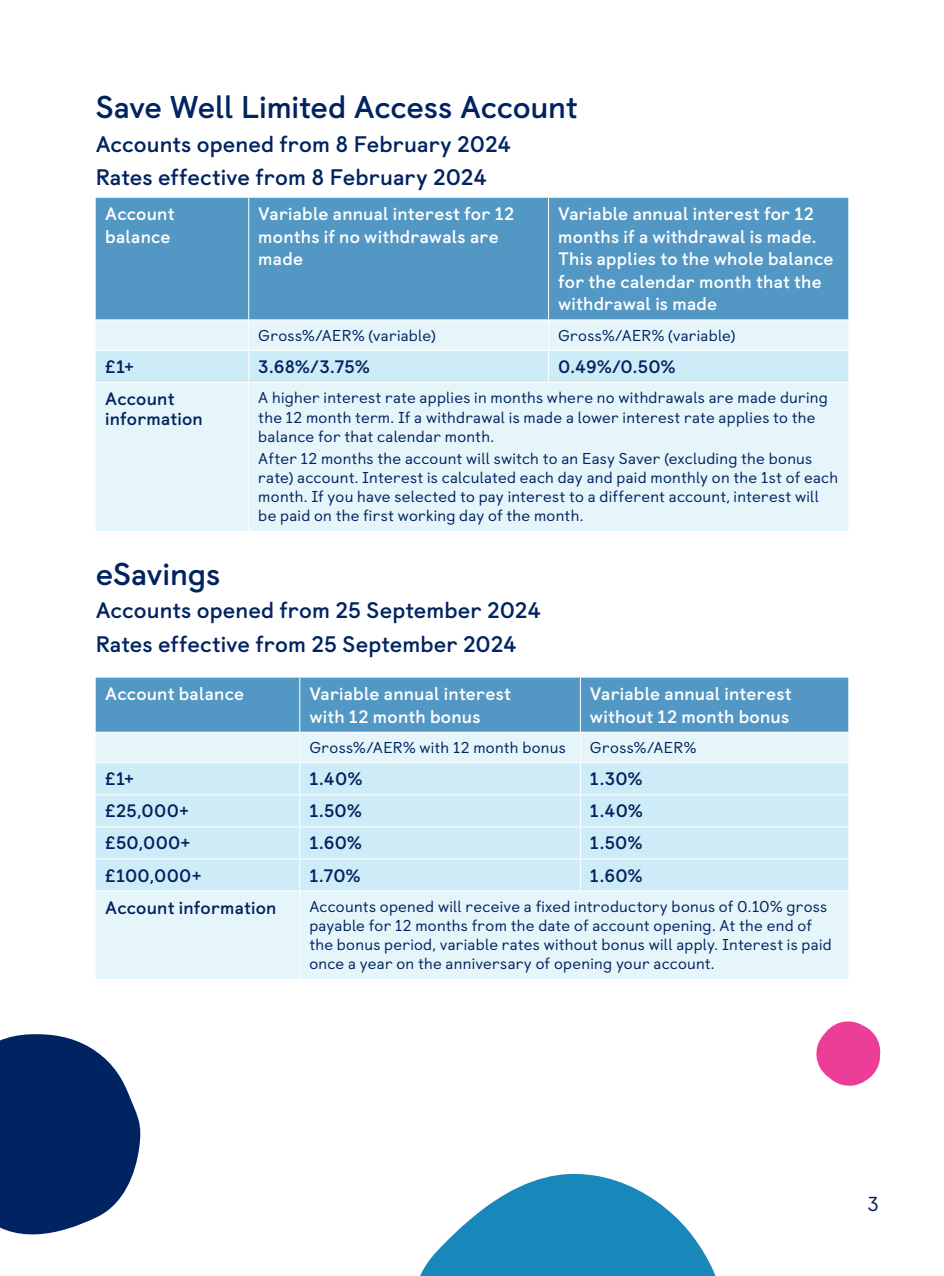
<style>
.page{position:relative;width:944px;height:1276px;background:#fff}
.page>*{position:absolute;margin:0;border:0;box-sizing:border-box;transform-origin:0 0}
.Head_-_Bold{font:700 31.5px "TSB Castledown";letter-spacing:-.01em;color:#002361}
.Sub_Head_-_Bold{font:700 22.5px "TSB Castledown";color:#002361}
.t1{font:20.25px "TSB Castledown";color:#002361}
.Table_Heading_-_Bold_White{font:700 18px/22.5px "TSB Castledown";letter-spacing:.01em;color:#fff}
.Table_Heading_-_Bold_Evening{font:700 18px/20.2px "TSB Castledown";letter-spacing:.01em;color:#002361}
.Table_Body{font:15.75px/19.1px "TSB Castledown";letter-spacing:.015em;color:#002361}
</style>
<div class="page">
<div style="left:96px;top:198px;width:752px;height:121px;background:#5398c5"></div>
<div style="left:96px;top:320px;width:752px;height:211px;background:#e6f5fa"></div>
<div style="left:96px;top:351px;width:752px;height:31px;background:#cdecf7"></div>
<hr style="left:248px;top:198px;width:1px;height:122px;background:#fff">
<hr style="left:548px;top:198px;width:1px;height:122px;background:#fff">
<hr style="left:248px;top:320px;width:1px;height:30px;background:#fff">
<hr style="left:548px;top:320px;width:1px;height:30px;background:#fff">
<hr style="left:96px;top:350px;width:153px;height:1px;background:#fff">
<hr style="left:249px;top:350px;width:300px;height:1px;background:#fff">
<hr style="left:248px;top:351px;width:1px;height:31px;background:#fff">
<hr style="left:549px;top:350px;width:299px;height:1px;background:#fff">
<hr style="left:548px;top:351px;width:1px;height:31px;background:#fff">
<hr style="left:96px;top:382px;width:153px;height:1px;background:#fff">
<hr style="left:249px;top:382px;width:300px;height:1px;background:#fff">
<hr style="left:248px;top:383px;width:1px;height:148px;background:#fff">
<hr style="left:549px;top:382px;width:299px;height:1px;background:#fff">
<div style="left:96px;top:677px;width:752px;height:55px;background:#5398c5"></div>
<div style="left:96px;top:733px;width:752px;height:246px;background:#e6f5fa"></div>
<div style="left:96px;top:763px;width:752px;height:127px;background:#cdecf7"></div>
<hr style="left:299px;top:677px;width:1px;height:55px;background:#fff">
<hr style="left:580px;top:677px;width:1px;height:55px;background:#fff">
<hr style="left:299px;top:732px;width:1px;height:30px;background:#fff">
<hr style="left:580px;top:732px;width:1px;height:30px;background:#fff">
<hr style="left:96px;top:762px;width:204px;height:1px;background:#fff">
<hr style="left:300px;top:762px;width:280px;height:1px;background:#fff">
<hr style="left:299px;top:763px;width:1px;height:31px;background:#fff">
<hr style="left:580px;top:762px;width:268px;height:1px;background:#fff">
<hr style="left:580px;top:763px;width:1px;height:31px;background:#fff">
<hr style="left:96px;top:794px;width:204px;height:1px;background:#fff">
<hr style="left:300px;top:794px;width:280px;height:1px;background:#fff">
<hr style="left:299px;top:795px;width:1px;height:31px;background:#fff">
<hr style="left:580px;top:794px;width:268px;height:1px;background:#fff">
<hr style="left:580px;top:795px;width:1px;height:31px;background:#fff">
<hr style="left:96px;top:826px;width:204px;height:1px;background:#fff">
<hr style="left:300px;top:826px;width:280px;height:1px;background:#fff">
<hr style="left:299px;top:827px;width:1px;height:31px;background:#fff">
<hr style="left:580px;top:826px;width:268px;height:1px;background:#fff">
<hr style="left:580px;top:827px;width:1px;height:31px;background:#fff">
<hr style="left:96px;top:858px;width:204px;height:1px;background:#fff">
<hr style="left:300px;top:858px;width:280px;height:1px;background:#fff">
<hr style="left:299px;top:859px;width:1px;height:32px;background:#fff">
<hr style="left:580px;top:858px;width:268px;height:1px;background:#fff">
<hr style="left:580px;top:859px;width:1px;height:32px;background:#fff">
<hr style="left:96px;top:890px;width:204px;height:1px;background:#fff">
<hr style="left:300px;top:890px;width:280px;height:1px;background:#fff">
<hr style="left:299px;top:891px;width:1px;height:88px;background:#fff">
<hr style="left:580px;top:890px;width:268px;height:1px;background:#fff">
<svg style="left:816px;top:1021px;width:64px;height:65px"></svg>
<svg style="left:0;top:1034px;width:141px;height:201px"></svg>
<svg style="left:420px;top:1173px;width:296px;height:103px"></svg>
<p class="Head_-_Bold" style="left:96px;top:88px;width:484px">Save Well Limited Access Account</p>
<p class="Sub_Head_-_Bold" style="left:96px;top:130px;width:417px">Accounts opened from 8 February 2024</p>
<p class="Sub_Head_-_Bold" style="left:96px;top:163px;width:393px">Rates effective from 8 February 2024</p>
<p class="Table_Heading_-_Bold_White" style="left:105px;top:203px;width:71px">Account balance</p>
<p class="Table_Heading_-_Bold_White" style="left:258px;top:203px;width:257px">Variable annual interest for 12 months if no withdrawals are made</p>
<p class="Table_Heading_-_Bold_White" style="left:558px;top:203px;width:277px">Variable annual interest for 12 months if a withdrawal is made.<br>This applies to the whole balance for the calendar month that the withdrawal is made</p>
<p class="Table_Body" style="left:258px;top:326px;width:179px">Gross%/AER% (variable)</p>
<p class="Table_Body" style="left:558px;top:326px;width:179px">Gross%/AER% (variable)</p>
<p class="Table_Heading_-_Bold_Evening" style="left:105px;top:357px;width:30px">£1+</p>
<p class="Table_Heading_-_Bold_Evening" style="left:258px;top:357px;width:113px">3.68%/3.75%</p>
<p class="Table_Heading_-_Bold_Evening" style="left:558px;top:357px;width:119px">0.49%/0.50%</p>
<p class="Table_Heading_-_Bold_Evening" style="left:105px;top:389px;width:99px">Account information</p>
<p class="Table_Body" style="left:258px;top:388px;width:571px">A higher interest rate applies in months where no withdrawals are made during the 12 month term. If a withdrawal is made a lower interest rate applies to the balance for that calendar month.</p>
<p class="Table_Body" style="left:258px;top:449px;width:581px">After 12 months the account will switch to an Easy Saver (excluding the bonus rate) account. Interest is calculated each day and paid monthly on the 1st of each month. If you have selected to pay interest to a different account, interest will be paid on the first working day of the month.</p>
<p class="Head_-_Bold" style="left:96px;top:555px;width:126px">eSavings</p>
<p class="Sub_Head_-_Bold" style="left:96px;top:597px;width:447px">Accounts opened from 25 September 2024</p>
<p class="Sub_Head_-_Bold" style="left:96px;top:630px;width:423px">Rates effective from 25 September 2024</p>
<p class="Table_Heading_-_Bold_White" style="left:105px;top:683px;width:141px">Account balance</p>
<p class="Table_Heading_-_Bold_White" style="left:309px;top:683px;width:203px">Variable annual interest with 12 month bonus</p>
<p class="Table_Heading_-_Bold_White" style="left:590px;top:683px;width:203px">Variable annual interest without 12 month bonus</p>
<p class="Table_Body" style="left:309px;top:738px;width:258px">Gross%/AER% with 12 month bonus</p>
<p class="Table_Body" style="left:590px;top:738px;width:108px">Gross%/AER%</p>
<p class="Table_Heading_-_Bold_Evening" style="left:105px;top:769px;width:30px">£1+</p>
<p class="Table_Heading_-_Bold_Evening" style="left:309px;top:769px;width:54px">1.40%</p>
<p class="Table_Heading_-_Bold_Evening" style="left:590px;top:769px;width:54px">1.30%</p>
<p class="Table_Heading_-_Bold_Evening" style="left:105px;top:801px;width:85px">£25,000+</p>
<p class="Table_Heading_-_Bold_Evening" style="left:309px;top:801px;width:54px">1.50%</p>
<p class="Table_Heading_-_Bold_Evening" style="left:590px;top:801px;width:54px">1.40%</p>
<p class="Table_Heading_-_Bold_Evening" style="left:105px;top:833px;width:87px">£50,000+</p>
<p class="Table_Heading_-_Bold_Evening" style="left:309px;top:833px;width:54px">1.60%</p>
<p class="Table_Heading_-_Bold_Evening" style="left:590px;top:833px;width:54px">1.50%</p>
<p class="Table_Heading_-_Bold_Evening" style="left:105px;top:865px;width:98px">£100,000+</p>
<p class="Table_Heading_-_Bold_Evening" style="left:309px;top:865px;width:53px">1.70%</p>
<p class="Table_Heading_-_Bold_Evening" style="left:590px;top:865px;width:54px">1.60%</p>
<p class="Table_Heading_-_Bold_Evening" style="left:105px;top:897px;width:173px">Account information</p>
<p class="Table_Body" style="left:309px;top:897px;width:524px">Accounts opened will receive a fixed introductory bonus of 0.10% gross payable for 12 months from the date of account opening. At the end of the bonus period, variable rates without bonus will apply. Interest is paid once a year on the anniversary of opening your account.</p>
<p class="t1" style="left:867px;top:1192px;width:13px">3</p>
</div>
